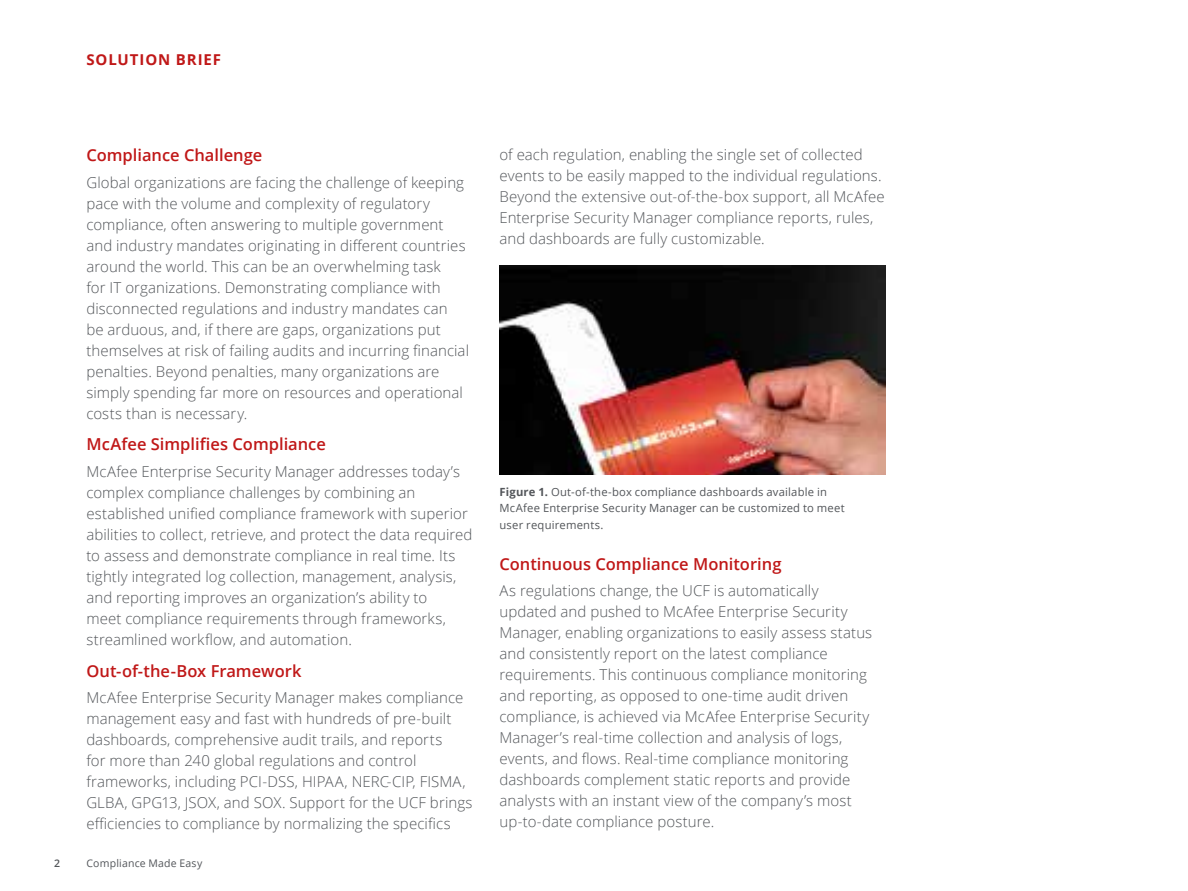
<style>
.page{position:relative;width:1188px;height:891px;background:#fff}
.page>*{position:absolute;margin:0;border:0;box-sizing:border-box;transform-origin:0 0}
.t1{font:600 16.5px "Open Sans";color:#c01818}
.t2{font:300 15px/21px "Open Sans";letter-spacing:.005em;color:#53565a}
.t3{font:700 15px "Open Sans";letter-spacing:.06em;color:#c01818}
.t4{font:11.25px/16.5px "Open Sans";letter-spacing:.02em;color:#53565a}
.t5{font:10.5px "Open Sans";letter-spacing:.02em;color:#53565a}
.t6{font:600 10.5px "Open Sans";color:#53565a}
.s1{font-weight:700}
</style>
<div class="page">
<img style="left:500px;top:265px;width:385px;height:210px">
<p class="t3" style="left:86px;top:49px;width:136px">SOLUTION BRIEF</p>
<p class="t1" style="left:86px;top:144px;width:177px">Compliance Challenge</p>
<p class="t2" style="left:86px;top:171px;width:384px">Global organizations are facing the challenge of keeping pace with the volume and complexity of regulatory compliance, often answering to multiple government and industry mandates originating in different countries around the world. This can be an overwhelming task<br>for IT organizations. Demonstrating compliance with disconnected regulations and industry mandates can<br>be arduous, and, if there are gaps, organizations put themselves at risk of failing audits and incurring financial penalties. Beyond penalties, many organizations are simply spending far more on resources and operational costs than is necessary.</p>
<p class="t1" style="left:86px;top:433px;width:241px">McAfee Simplifies Compliance</p>
<p class="t2" style="left:86px;top:460px;width:388px">McAfee Enterprise Security Manager addresses today’s complex compliance challenges by combining an established unified compliance framework with superior abilities to collect, retrieve, and protect the data required to assess and demonstrate compliance in real time. Its tightly integrated log collection, management, analysis, and reporting improves an organization’s ability to<br>meet compliance requirements through frameworks, streamlined workflow, and automation.</p>
<p class="t1" style="left:86px;top:659px;width:217px">Out-of-the-Box Framework</p>
<p class="t2" style="left:86px;top:687px;width:388px">McAfee Enterprise Security Manager makes compliance management easy and fast with hundreds of pre-built dashboards, comprehensive audit trails, and reports<br>for more than 240 global regulations and control frameworks, including PCI-DSS, HIPAA, NERC-CIP, FISMA, GLBA, GPG13, JSOX, and SOX. Support for the UCF brings efficiencies to compliance by normalizing the specifics</p>
<p class="t6" style="left:54px;top:856px;width:7px">2</p>
<p class="t5" style="left:86px;top:856px;width:118px">Compliance Made Easy</p>
<p class="t2" style="left:500px;top:144px;width:387px">of each regulation, enabling the single set of collected events to be easily mapped to the individual regulations.<br>Beyond the extensive out-of-the-box support, all McAfee Enterprise Security Manager compliance reports, rules, and dashboards are fully customizable.</p>
<p class="t4" style="left:500px;top:483px;width:347px"><span class="s1">Figure 1.</span> Out-of-the-box compliance dashboards available in<br>McAfee Enterprise Security Manager can be customized to meet user requirements.</p>
<p class="t1" style="left:500px;top:553px;width:284px">Continuous Compliance Monitoring</p>
<p class="t2" style="left:500px;top:580px;width:374px">As regulations change, the UCF is automatically updated and pushed to McAfee Enterprise Security Manager, enabling organizations to easily assess status and consistently report on the latest compliance requirements. This continuous compliance monitoring and reporting, as opposed to one-time audit driven compliance, is achieved via McAfee Enterprise Security Manager’s real-time collection and analysis of logs, events, and flows. Real-time compliance monitoring dashboards complement static reports and provide analysts with an instant view of the company’s most up-to-date compliance posture.</p>
</div>
